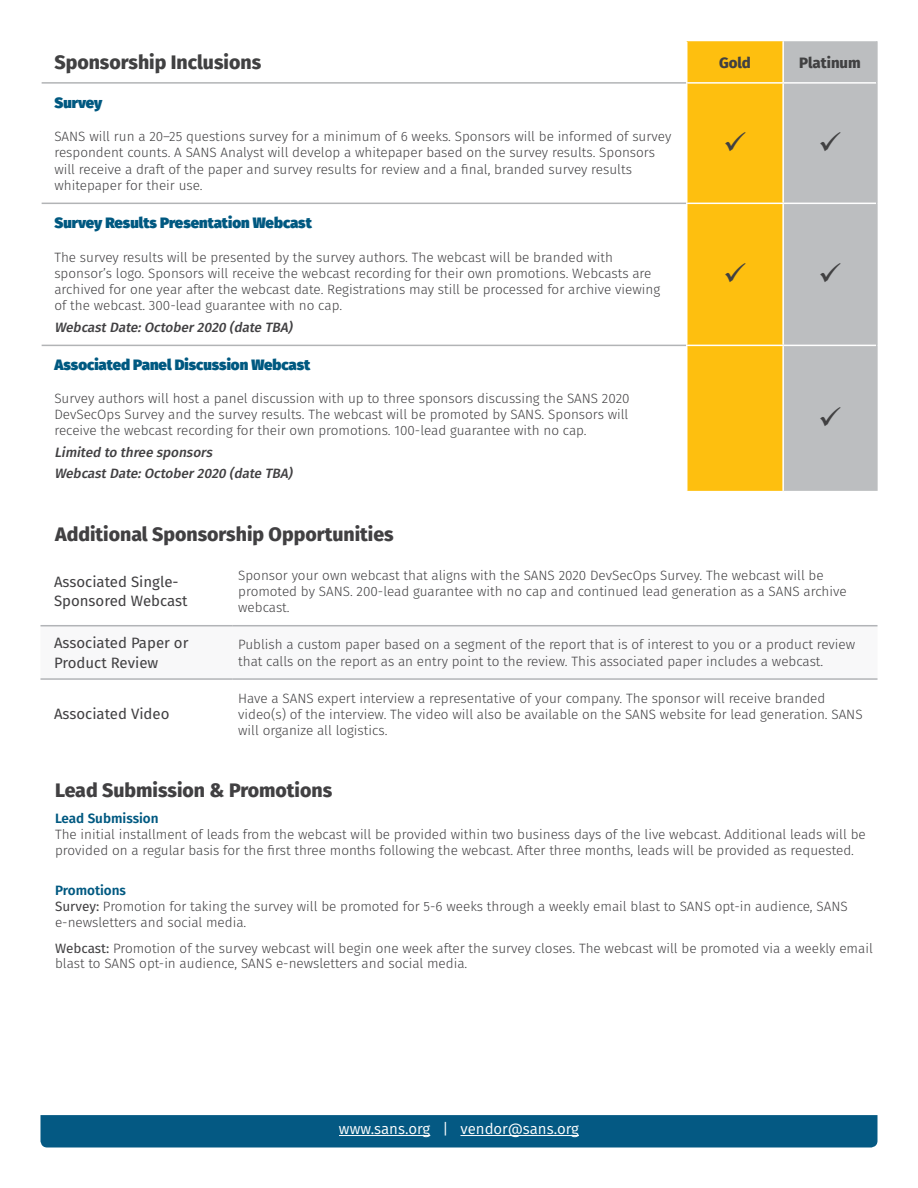
<style>
.page{position:relative;width:918px;height:1188px;background:#fff}
.page>*{position:absolute;margin:0;border:0;box-sizing:border-box;transform-origin:0 0}
.t1{font:800 19.5px "Fira Sans";color:#414042}
.t2{font:800 19.5px "Fira Sans";color:#414142}
.t3{font:15px/19.5px "Fira Sans";color:#414042}
.t4{font:900 15px "Fira Sans";color:#005981}
.t5{font:15px "Fira Sans";color:#fff}
.t6{font:800 15px "Fira Sans";color:#414142}
.t7{font:300 13.5px/16.2px "Fira Sans";color:#414042}
.t8{font:italic 500 13.5px "Fira Sans";color:#414042}
.t9{font:600 13.5px "Fira Sans";color:#005981}
.s1{font-weight:400}
</style>
<div class="page">
<div style="left:40px;top:1115px;width:838px;height:33px;background:#045983"></div>
<hr style="left:339px;top:1135px;width:91px;height:1px;background:#fff">
<hr style="left:460px;top:1135px;width:119px;height:1px;background:#fff">
<svg style="left:40px;top:626px;width:838px;height:1px"></svg>
<hr style="left:40px;top:625px;width:192px;height:1px;background:#b2b4b7">
<hr style="left:232px;top:625px;width:646px;height:1px;background:#b2b4b7">
<hr style="left:40px;top:678px;width:192px;height:2px;background:#b2b4b7">
<hr style="left:232px;top:678px;width:646px;height:2px;background:#b2b4b7">
<hr style="left:876px;top:83px;width:2px;height:120px;background:#bcbec0">
<hr style="left:876px;top:203px;width:2px;height:142px;background:#bcbec0">
<hr style="left:876px;top:345px;width:2px;height:146px;background:#bcbec0">
<hr style="left:42px;top:203px;width:644px;height:1px;background:#b2b4b6">
<hr style="left:876px;top:41px;width:2px;height:42px;background:#bcbec0">
<hr style="left:42px;top:82px;width:644px;height:2px;background:#b2b4b6">
<hr style="left:42px;top:345px;width:644px;height:1px;background:#b2b4b6">
<svg style="left:687px;top:41px;width:189px;height:450px;background:#e0c26c"></svg>
<p class="t2" style="left:54px;top:46px;width:208px">Sponsorship Inclusions</p>
<p class="t6" style="left:719px;top:49px;width:33px">Gold</p>
<p class="t6" style="left:799px;top:49px;width:63px">Platinum</p>
<p class="t4" style="left:54px;top:88px;width:49px">Survey</p>
<p class="t7" style="left:54px;top:128px;width:618px">SANS will run a 20–25 questions survey for a minimum of 6 weeks. Sponsors will be informed of survey respondent counts. A SANS Analyst will develop a whitepaper based on the survey results. Sponsors will receive a draft of the paper and survey results for review and a final, branded survey results whitepaper for their use.</p>
<p class="t4" style="left:54px;top:209px;width:259px">Survey Results Presentation Webcast</p>
<p class="t7" style="left:54px;top:249px;width:607px">The survey results will be presented by the survey authors. The webcast will be branded with sponsor’s logo. Sponsors will receive the webcast recording for their own promotions. Webcasts are archived for one year after the webcast date. Registrations may still be processed for archive viewing of the webcast. 300-lead guarantee with no cap.</p>
<p class="t8" style="left:54px;top:316px;width:243px">WebcastDate:October2020 (date TBA)</p>
<p class="t4" style="left:54px;top:351px;width:258px">Associated Panel Discussion Webcast</p>
<p class="t7" style="left:54px;top:390px;width:577px;text-align:justify">Survey authors will host a panel discussion with up to three sponsors discussing the SANS 2020<br>DevSecOps Survey and the survey results. The webcast will be promoted by SANS. Sponsors will receive the webcast recording for their own promotions. 100-lead guarantee with no cap.</p>
<p class="t8" style="left:54px;top:441px;width:163px">Limited to three sponsors</p>
<p class="t8" style="left:54px;top:463px;width:243px">WebcastDate:October2020 (date TBA)</p>
<p class="t1" style="left:55px;top:517px;width:340px">Additional Sponsorship Opportunities</p>
<p class="t3" style="left:54px;top:571px;width:135px">Associated Single-<br>Sponsored Webcast</p>
<p class="t7" style="left:238px;top:567px;width:610px">Sponsor your own webcast that aligns with the SANS 2020 DevSecOps Survey. The webcast will be promoted by SANS. 200-lead guarantee with no cap and continued lead generation as a SANS archive webcast.</p>
<p class="t3" style="left:54px;top:633px;width:136px">Associated Paper or<br>Product Review</p>
<p class="t7" style="left:238px;top:636px;width:619px">Publish a custom paper based on a segment of the report that is of interest to you or a product review that calls on the report as an entry point to the review. This associated paper includes a webcast.</p>
<p class="t3" style="left:54px;top:704px;width:117px">Associated Video</p>
<p class="t7" style="left:238px;top:690px;width:626px">Have a SANS expert interview a representative of your company. The sponsor will receive branded video(s) of the interview. The video will also be available on the SANS website for lead generation. SANS will organize all logistics.</p>
<p class="t1" style="left:55px;top:774px;width:279px">Lead Submission &amp; Promotions</p>
<p class="t9" style="left:55px;top:807px;width:105px">Lead Submission</p>
<p class="t7" style="left:55px;top:826px;width:812px">The initial installment of leads from the webcast will be provided within two business days of the live webcast. Additional leads will be provided on a regular basis for the first three months following the webcast. After three months, leads will be provided as requested.</p>
<p class="t9" style="left:55px;top:879px;width:73px">Promotions</p>
<p class="t7" style="left:55px;top:898px;width:794px"><span class="s1">Survey:</span> Promotion for taking the survey will be promoted for 5-6 weeks through a weekly email blast to SANS opt-in audience, SANS e-newsletters and social media.</p>
<p class="t7" style="left:55px;top:941px;width:819px;line-height:15px"><span class="s1">Webcast:</span> Promotion of the survey webcast will begin one week after the survey closes. The webcast will be promoted via a weekly email blast to SANS opt-in audience, SANS e-newsletters and social media.</p>
<p class="t5" style="left:339px;top:1118px;width:242px">www.sans.org | vendor@sans.org</p>
</div>
